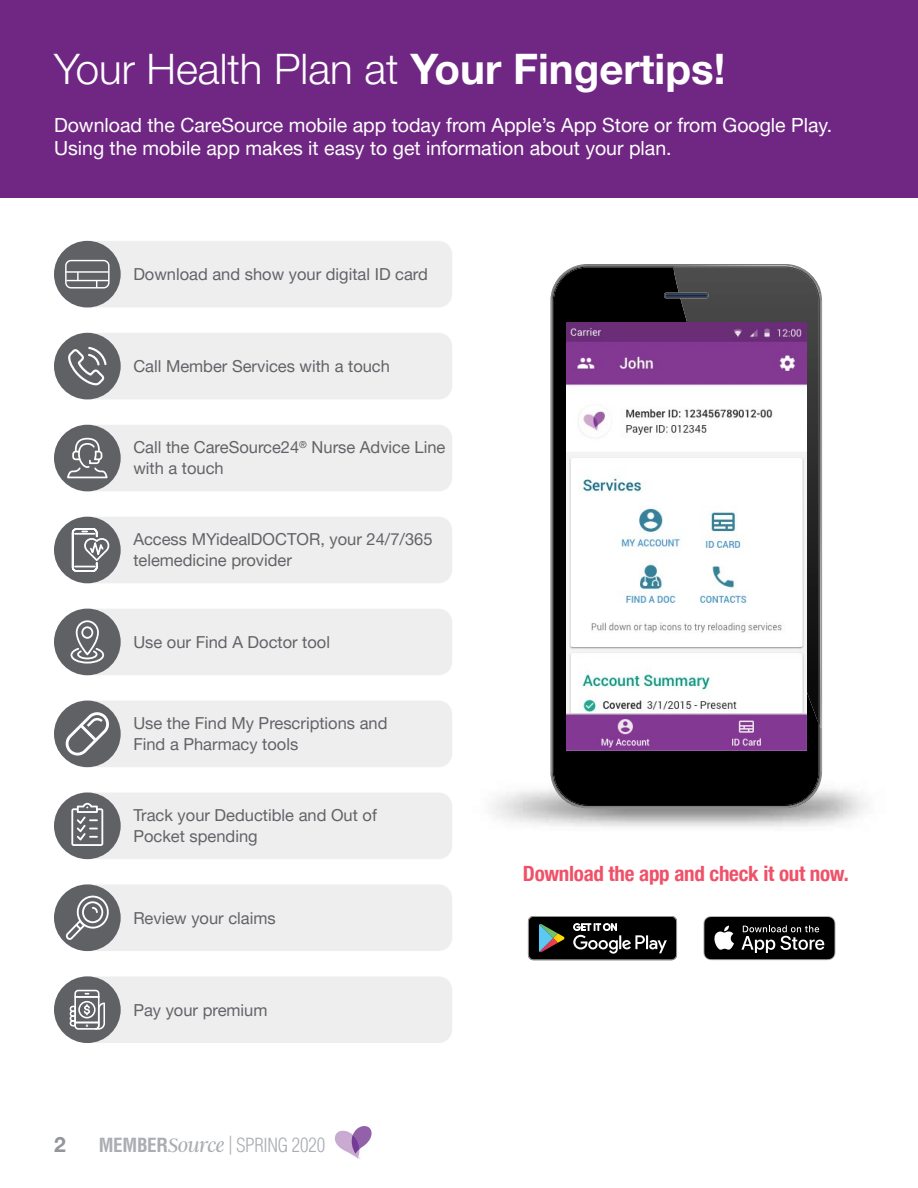
<style>
.page{position:relative;width:918px;height:1188px;background:#fff}
.page>*{position:absolute;margin:0;border:0;box-sizing:border-box;transform-origin:0 0}
.t1{font:300 42px "Helvetica Neue LT Pro";color:#fff}
.t2{font:700 condensed 21px "Helvetica Neue LT Pro";letter-spacing:-.015em;color:#f05169}
.t3{font:700 21px "Helvetica Neue LT Pro";color:#939598}
.t4{font:19.5px/23.4px "Helvetica Neue LT Pro";color:#fff}
.t5{font:300 condensed 19.05px "Helvetica LT Pro";letter-spacing:-.015em;color:#aaadb1}
.t6{font:16.5px/21px "Helvetica Neue LT Pro";color:#626368}
.s1{font-weight:700}
.s2{font-family:"Argent CF";font-style:italic;font-stretch:normal;font-size:21.45px}
</style>
<div class="page">
<svg style="left:335px;top:1126px;width:37px;height:33px"></svg>
<div style="left:0;top:0;width:918px;height:198px;background:#702784"></div>
<img style="left:552px;top:264px;width:241px;height:26px">
<img style="left:550px;top:290px;width:3px;height:516px">
<img style="left:820px;top:292px;width:2px;height:514px">
<img style="left:575px;top:806px;width:223px;height:2px">
<svg style="left:553px;top:267px;width:267px;height:539px;background:#080708"></svg>
<img style="left:820px;top:411px;width:1px;height:317px">
<img style="left:674px;top:314px;width:144px;height:34px">
<img style="left:806px;top:348px;width:12px;height:375px">
<img style="left:674px;top:265px;width:146px;height:49px">
<img style="left:674px;top:267px;width:145px;height:27px">
<img style="left:818px;top:293px;width:2px;height:433px">
<svg style="left:664px;top:293px;width:44px;height:5px"></svg>
<img style="left:665px;top:294px;width:42px;height:3px">
<img style="left:566px;top:323px;width:240px;height:391px">
<img style="left:566px;top:714px;width:240px;height:36px">
<div style="left:78px;top:241px;width:374px;height:67px;background:#eee;border-radius:14px"></div>
<div style="left:54px;top:241px;width:67px;height:67px;background:#606165;border-radius:50%"></div>
<div style="left:65px;top:260px;width:45px;height:29px;border:1px solid #fff;border-radius:5px"></div>
<hr style="left:65px;top:271px;width:43px;height:2px;background:#fff">
<hr style="left:66px;top:280px;width:43px;height:1px;background:#fff">
<svg style="left:77px;top:272px;width:2px;height:8px"></svg>
<div style="left:78px;top:333px;width:374px;height:66px;background:#eee;border-radius:14px"></div>
<div style="left:54px;top:333px;width:67px;height:66px;background:#606165;border-radius:50%"></div>
<svg style="left:68px;top:347px;width:39px;height:38px"></svg>
<div style="left:78px;top:425px;width:374px;height:66px;background:#eee;border-radius:14px"></div>
<div style="left:54px;top:425px;width:67px;height:66px;background:#606165;border-radius:50%"></div>
<svg style="left:67px;top:438px;width:41px;height:40px"></svg>
<div style="left:78px;top:517px;width:374px;height:66px;background:#eee;border-radius:14px"></div>
<div style="left:54px;top:517px;width:67px;height:66px;background:#606165;border-radius:50%"></div>
<svg style="left:71px;top:528px;width:38px;height:44px"></svg>
<div style="left:78px;top:609px;width:374px;height:66px;background:#eee;border-radius:14px"></div>
<div style="left:54px;top:609px;width:67px;height:66px;background:#606165;border-radius:50%"></div>
<svg style="left:71px;top:620px;width:33px;height:44px"></svg>
<div style="left:78px;top:701px;width:374px;height:66px;background:#eee;border-radius:14px"></div>
<div style="left:54px;top:701px;width:67px;height:66px;background:#606165;border-radius:50%"></div>
<svg style="left:65px;top:712px;width:44px;height:44px"></svg>
<div style="left:78px;top:792px;width:374px;height:67px;background:#eee;border-radius:14px"></div>
<div style="left:54px;top:792px;width:67px;height:67px;background:#606165;border-radius:50%"></div>
<svg style="left:71px;top:803px;width:32px;height:43px"></svg>
<div style="left:78px;top:884px;width:374px;height:67px;background:#eee;border-radius:14px"></div>
<div style="left:54px;top:884px;width:67px;height:67px;background:#606165;border-radius:50%"></div>
<svg style="left:65px;top:896px;width:44px;height:44px"></svg>
<div style="left:78px;top:976px;width:374px;height:67px;background:#eee;border-radius:14px"></div>
<div style="left:54px;top:976px;width:67px;height:67px;background:#606165;border-radius:50%"></div>
<svg style="left:70px;top:990px;width:35px;height:40px"></svg>
<svg style="left:703px;top:916px;width:133px;height:44px;background:#333"></svg>
<svg style="left:528px;top:916px;width:149px;height:44px;background:#2c2e2d"></svg>
<h1 class="t1" style="left:54px;top:43px;width:673px">Your Health Plan at <span class="s1">Your Fingertips!</span></h1>
<p class="t4" style="left:54px;top:113px;width:780px">Download the CareSource mobile app today from Apple’s App Store or from Google Play.<br>Using the mobile app makes it easy to get information about your plan.</p>
<p class="t6" style="left:133px;top:263px;width:296px">Download and show your digital ID card</p>
<p class="t6" style="left:133px;top:355px;width:258px">Call Member Services with a touch</p>
<p class="t6" style="left:133px;top:437px;width:314px">Call the CareSource24<sup>®</sup> Nurse Advice Line with a touch</p>
<p class="t6" style="left:133px;top:529px;width:301px">Access MYidealDOCTOR, your 24/7/365 telemedicine provider</p>
<p class="t6" style="left:133px;top:631px;width:198px">Use our Find A Doctor tool</p>
<p class="t6" style="left:133px;top:713px;width:256px">Use the Find My Prescriptions and<br>Find a Pharmacy tools</p>
<p class="t6" style="left:133px;top:804px;width:245px">Track your Deductible and Out of<br>Pocket spending</p>
<p class="t6" style="left:133px;top:907px;width:144px">Review your claims</p>
<p class="t6" style="left:133px;top:999px;width:136px">Pay your premium</p>
<p class="t3" style="left:54px;top:1132px;width:13px">2</p>
<p class="t5" style="left:99px;top:1133px;width:228px"><span class="s1">MEMBER</span><span class="s2">Source</span> | SPRING 2020</p>
<p class="t2" style="left:523px;top:861px;width:327px">Download the app and check it out now.</p>
</div>
